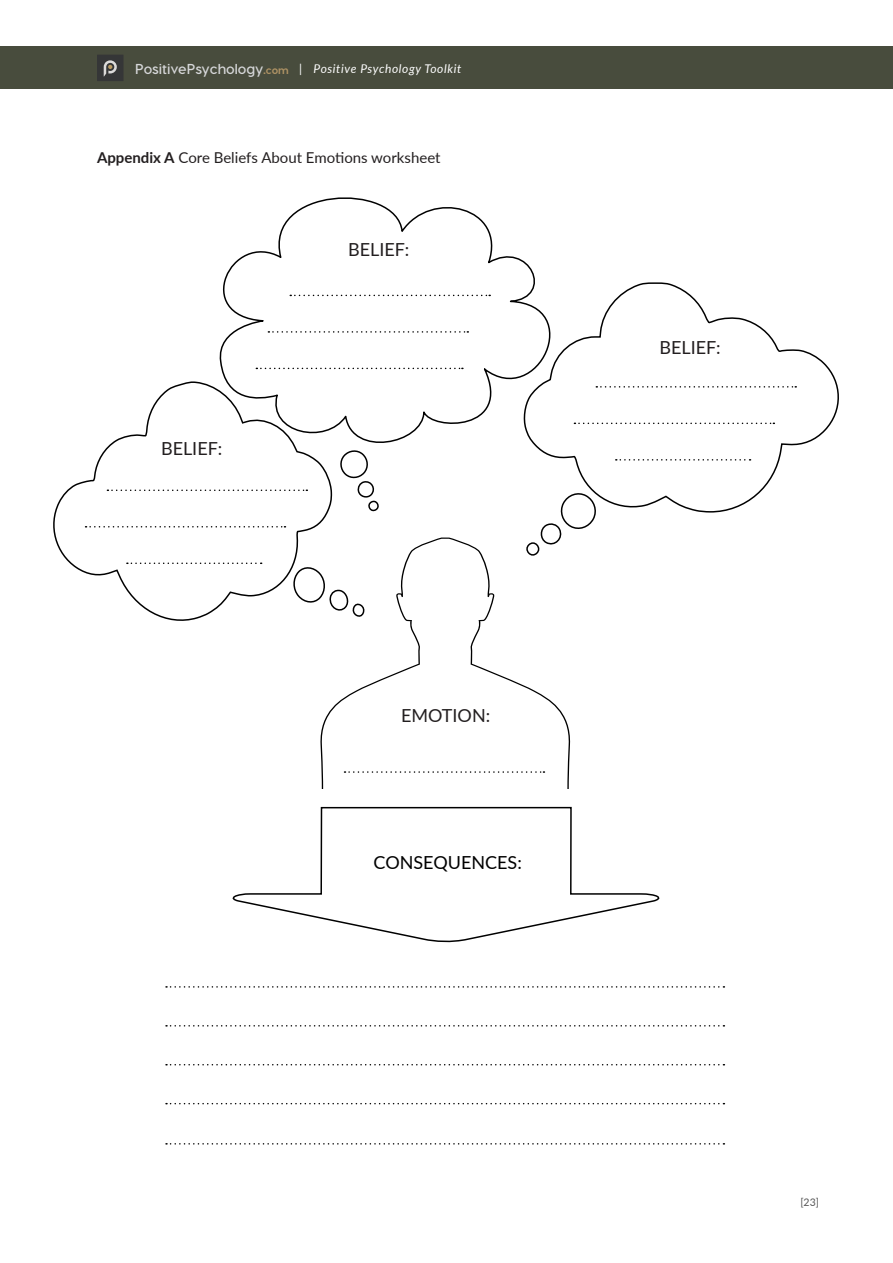
<style>
.page{position:relative;width:893px;height:1263px;background:#fff}
.page>*{position:absolute;margin:0;border:0;box-sizing:border-box;transform-origin:0 0}
.t1{font:18px "Lato";color:#231f20}
.t2{font:18px "Lato";color:#000}
.t3{font:15px "Lato";color:#231f20}
.t4{font:italic 12px "Lato";letter-spacing:.05em;color:#fff}
.t5{font:10.5px "Lato";color:#555}
.s1{font-family:"Visby CF";font-weight:700;font-style:normal;font-size:14.4px;color:#d6d7d9}
.s2{font-family:"Visby CF";font-weight:800;font-style:normal;font-size:10.8px;color:#ae9264}
.s3{font-style:normal}
.s4{font-weight:700}
</style>
<div class="page">
<div style="left:0;top:46px;width:893px;height:43px;background:#484c3d"></div>
<div style="left:97px;top:55px;width:27px;height:26px;background:#353637"></div>
<svg style="left:104px;top:60px;width:13px;height:17px"></svg>
<svg style="left:320px;top:537px;width:251px;height:252px"></svg>
<svg style="left:521px;top:282px;width:318px;height:276px"></svg>
<svg style="left:219px;top:197px;width:367px;height:261px"></svg>
<svg style="left:365px;top:448px;width:16px;height:64px"></svg>
<svg style="left:53px;top:380px;width:312px;height:247px"></svg>
<svg style="left:344px;top:771px;width:200px;height:2px"></svg>
<svg style="left:232px;top:806px;width:428px;height:137px"></svg>
<svg style="left:166px;top:1143px;width:558px;height:1px"></svg>
<svg style="left:107px;top:489px;width:200px;height:2px"></svg>
<svg style="left:86px;top:526px;width:199px;height:1px"></svg>
<svg style="left:127px;top:562px;width:135px;height:2px"></svg>
<svg style="left:290px;top:295px;width:200px;height:1px"></svg>
<svg style="left:268px;top:331px;width:200px;height:2px"></svg>
<svg style="left:256px;top:368px;width:207px;height:1px"></svg>
<svg style="left:596px;top:386px;width:200px;height:2px"></svg>
<svg style="left:574px;top:423px;width:200px;height:1px"></svg>
<svg style="left:616px;top:459px;width:134px;height:2px"></svg>
<svg style="left:166px;top:986px;width:558px;height:2px"></svg>
<svg style="left:166px;top:1025px;width:558px;height:1px"></svg>
<svg style="left:166px;top:1064px;width:558px;height:1px"></svg>
<svg style="left:166px;top:1103px;width:558px;height:1px"></svg>
<p class="t4" style="left:135px;top:60px;width:328px"><span class="s1">PositivePsychology</span><span class="s2">.com</span> <span class="s3">|</span> Positive Psychology Toolkit</p>
<p class="t3" style="left:97px;top:147px;width:345px"><span class="s4">Appendix A</span> Core Beliefs About Emotions worksheet</p>
<h1 class="t1" style="left:161px;top:435px;width:63px">BELIEF:</h1>
<h1 class="t1" style="left:348px;top:237px;width:63px">BELIEF:</h1>
<h1 class="t1" style="left:401px;top:702px;width:91px">EMOTION:</h1>
<h1 class="t2" style="left:374px;top:850px;width:150px">CONSEQUENCES:</h1>
<h1 class="t1" style="left:659px;top:335px;width:63px">BELIEF:</h1>
<p class="t5" style="left:800px;top:1195px;width:20px">[23]</p>
</div>
